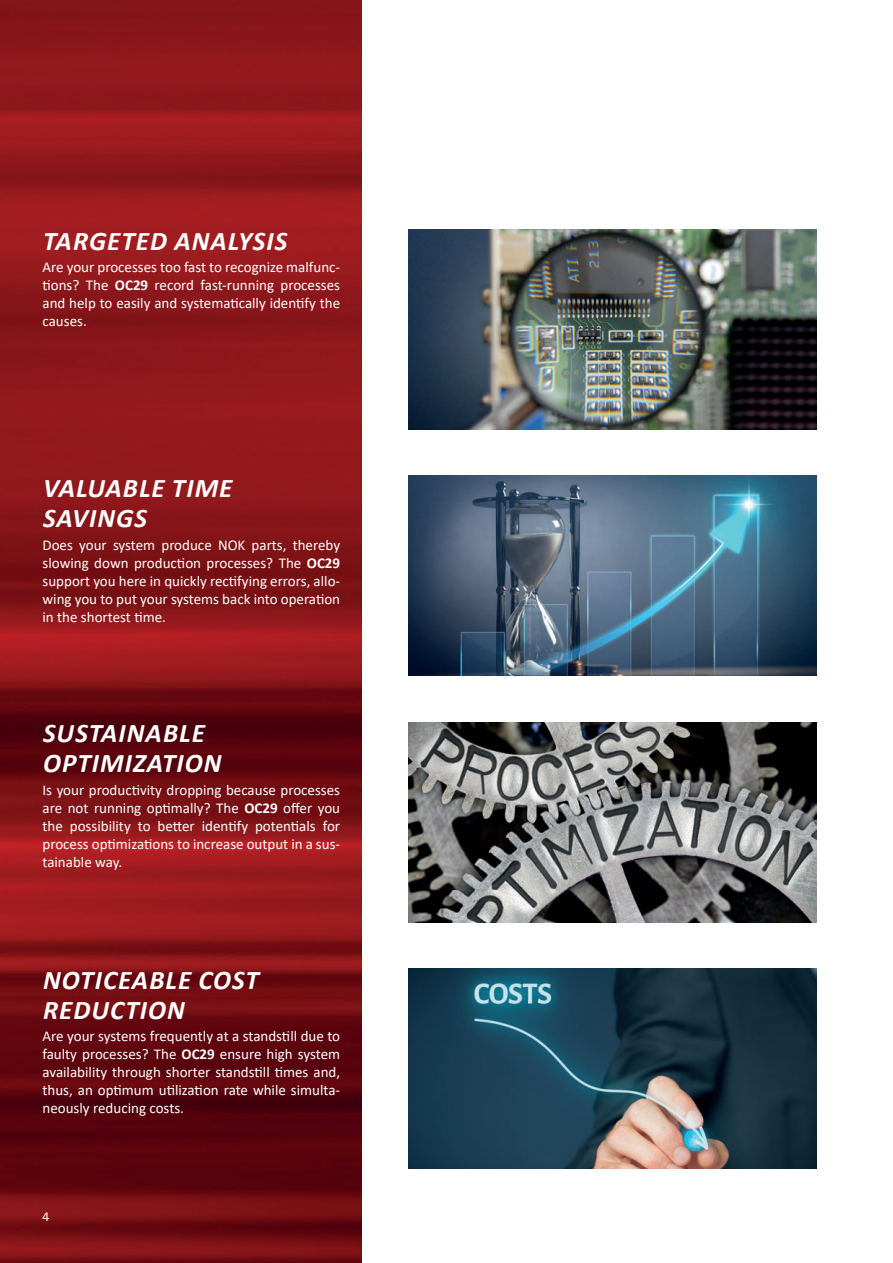
<style>
.page{position:relative;width:893px;height:1263px;background:#fff}
.page>*{position:absolute;margin:0;border:0;box-sizing:border-box;transform-origin:0 0}
.t1{font:italic 700 27px/30px "Calibri";letter-spacing:.04em;color:#fff}
.t2{font:15px/18px "Calibri";color:#fff;text-align:justify}
.t3{font:13.5px "Calibri";color:#fff}
.s1{font-weight:700}
</style>
<div class="page">
<img style="left:0;top:0;width:361px;height:1263px">
<img style="left:408px;top:230px;width:408px;height:199px">
<img style="left:408px;top:722px;width:408px;height:200px">
<img style="left:408px;top:476px;width:408px;height:200px">
<img style="left:408px;top:968px;width:408px;height:200px">
<h1 class="t1" style="left:43px;top:225px;width:246px">TARGETED ANALYSIS</h1>
<p class="t2" style="left:43px;top:258px;width:299px">Are your processes too fast to recognize malfunc&shy;tions? The <span class="s1">OC29</span> record fast-running processes and help to easily and systematically identify the causes.</p>
<h1 class="t1" style="left:43px;top:472px;width:191px">VALUABLE TIME<br>SAVINGS</h1>
<p class="t2" style="left:43px;top:535px;width:299px">Does your system produce NOK parts, thereby slowing down production processes? The <span class="s1">OC29 </span>support you here in quickly rectifying errors, allo&shy;wing you to put your systems back into operation in the shortest time.</p>
<h1 class="t1" style="left:43px;top:717px;width:180px">SUSTAINABLE<br>OPTIMIZATION</h1>
<p class="t2" style="left:43px;top:780px;width:299px">Is your productivity dropping because processes are not running optimally? The <span class="s1">OC29</span> offer you the possibility to better identify potentials for process optimizations to increase output in a sus&shy;tainable way.</p>
<h1 class="t1" style="left:43px;top:964px;width:217px">NOTICEABLE COST<br>REDUCTION</h1>
<p class="t2" style="left:43px;top:1027px;width:299px">Are your systems frequently at a standstill due to faulty processes? The <span class="s1">OC29</span> ensure high system availability through shorter standstill times and, thus, an optimum utilization rate while simulta&shy;neously reducing costs.</p>
<p class="t3" style="left:43px;top:1207px;width:9px">4</p>
</div>
